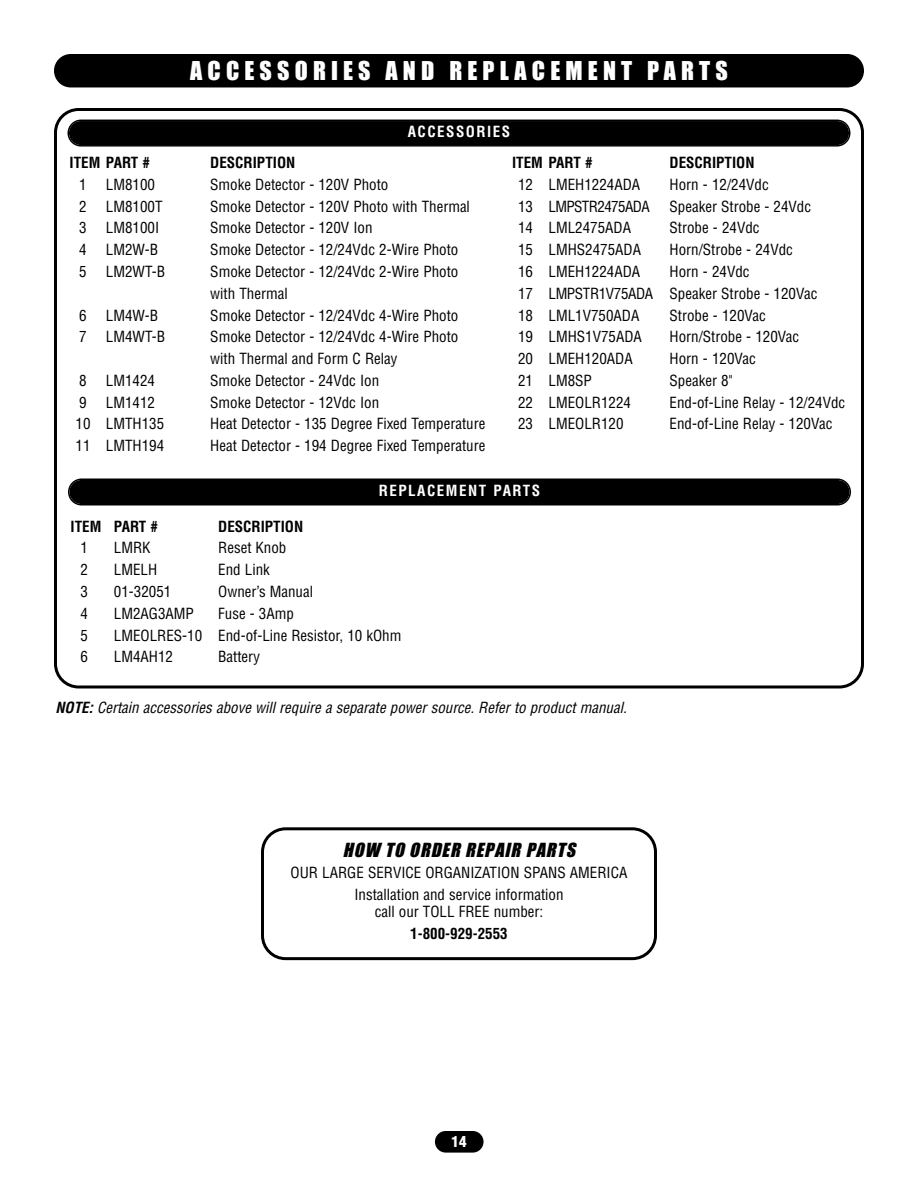
<style>
.page{position:relative;width:918px;height:1188px;background:#fff}
.page>*{position:absolute;margin:0;border:0;box-sizing:border-box;transform-origin:0 0}
.t1{font:24px "Impact";letter-spacing:.215em;color:#fff}
.t2{font:italic 18px "Impact";letter-spacing:.055em;color:#000}
.t3{font:condensed 15px/21.8px "Helvetica";color:#000}
.t4{font:italic condensed 15px "Helvetica";color:#000}
.t5{font:700 condensed 15px "Helvetica";color:#000}
.t6{font:700 condensed 15px "Helvetica";letter-spacing:.1em;color:#fff}
.t7{font:condensed 15px "Helvetica";letter-spacing:-.04em;color:#000}
.t8{font:900 condensed 15px "Helvetica";color:#fff}
.s1{font-weight:700}
</style>
<div class="page">
<svg style="left:54px;top:108px;width:810px;height:580px"></svg>
<svg style="left:68px;top:120px;width:782px;height:27px;background:#060606"></svg>
<div style="left:435px;top:1131px;width:49px;height:22px;background:#000;border-radius:11px"></div>
<div style="left:54px;top:54px;width:810px;height:33px;background:#000;border-radius:17px"></div>
<svg style="left:261px;top:827px;width:396px;height:133px"></svg>
<svg style="left:68px;top:478px;width:783px;height:28px;background:#0b0b0b"></svg>
<h1 class="t1" style="left:190px;top:63px;width:539px">ACCESSORIES AND REPLACEMENT PARTS</h1>
<p class="t6" style="left:408px;top:126px;width:104px">ACCESSORIES</p>
<p class="t5" style="left:70px;top:157px;width:82px">ITEM PART #</p>
<p class="t5" style="left:210px;top:157px;width:87px">DESCRIPTION</p>
<p class="t3" style="left:79px;top:175px;width:9px">1</p>
<p class="t3" style="left:106px;top:175px;width:51px">LM8100</p>
<p class="t3" style="left:210px;top:175px;width:180px">Smoke Detector - 120V Photo</p>
<p class="t3" style="left:79px;top:196px;width:9px">2</p>
<p class="t3" style="left:106px;top:196px;width:58px">LM8100T</p>
<p class="t3" style="left:210px;top:196px;width:261px">Smoke Detector - 120V Photo with Thermal</p>
<p class="t3" style="left:79px;top:218px;width:9px">3</p>
<p class="t3" style="left:106px;top:218px;width:55px">LM8100I</p>
<p class="t3" style="left:210px;top:218px;width:164px">Smoke Detector - 120V Ion</p>
<p class="t3" style="left:79px;top:240px;width:9px">4</p>
<p class="t3" style="left:106px;top:240px;width:54px">LM2W-B</p>
<p class="t3" style="left:210px;top:240px;width:250px">Smoke Detector - 12/24Vdc 2-Wire Photo</p>
<p class="t3" style="left:79px;top:262px;width:9px">5</p>
<p class="t3" style="left:106px;top:262px;width:61px">LM2WT-B</p>
<p class="t3" style="left:210px;top:262px;width:250px">Smoke Detector - 12/24Vdc 2-Wire Photo with Thermal</p>
<p class="t3" style="left:79px;top:305px;width:9px">6</p>
<p class="t3" style="left:106px;top:305px;width:54px">LM4W-B</p>
<p class="t3" style="left:210px;top:305px;width:250px">Smoke Detector - 12/24Vdc 4-Wire Photo</p>
<p class="t3" style="left:79px;top:327px;width:9px">7</p>
<p class="t3" style="left:106px;top:327px;width:61px">LM4WT-B</p>
<p class="t3" style="left:210px;top:327px;width:250px">Smoke Detector - 12/24Vdc 4-Wire Photo with Thermal and Form C Relay</p>
<p class="t3" style="left:79px;top:371px;width:9px">8</p>
<p class="t3" style="left:106px;top:371px;width:51px">LM1424</p>
<p class="t3" style="left:210px;top:371px;width:170px">Smoke Detector - 24Vdc Ion</p>
<p class="t3" style="left:79px;top:393px;width:9px">9</p>
<p class="t3" style="left:106px;top:393px;width:51px">LM1412</p>
<p class="t3" style="left:210px;top:393px;width:170px">Smoke Detector - 12Vdc Ion</p>
<p class="t3" style="left:76px;top:414px;width:90px">10 LMTH135</p>
<p class="t3" style="left:210px;top:414px;width:277px">Heat Detector - 135 Degree Fixed Temperature</p>
<p class="t3" style="left:76px;top:436px;width:90px">11 LMTH194</p>
<p class="t3" style="left:210px;top:436px;width:277px">Heat Detector - 194 Degree Fixed Temperature</p>
<p class="t5" style="left:512px;top:157px;width:82px">ITEM PART #</p>
<p class="t5" style="left:670px;top:157px;width:87px">DESCRIPTION</p>
<p class="t3" style="left:518px;top:175px;width:124px">12 LMEH1224ADA</p>
<p class="t3" style="left:670px;top:175px;width:101px">Horn - 12/24Vdc</p>
<p class="t7" style="left:518px;top:200px;width:133px">13 LMPSTR2475ADA</p>
<p class="t3" style="left:670px;top:196px;width:143px">Speaker Strobe - 24Vdc</p>
<p class="t3" style="left:518px;top:218px;width:114px">14 LML2475ADA</p>
<p class="t3" style="left:670px;top:218px;width:91px">Strobe - 24Vdc</p>
<p class="t3" style="left:518px;top:240px;width:124px">15 LMHS2475ADA</p>
<p class="t3" style="left:670px;top:240px;width:125px">Horn/Strobe - 24Vdc</p>
<p class="t3" style="left:518px;top:262px;width:124px">16 LMEH1224ADA</p>
<p class="t3" style="left:518px;top:262px;width:301px;text-indent:151px">Horn - 24Vdc<br>17 LMPSTR1V75ADA Speaker Strobe - 120Vac<br>18 LML1V750ADA</p>
<p class="t3" style="left:670px;top:305px;width:98px">Strobe - 120Vac</p>
<p class="t3" style="left:518px;top:327px;width:125px">19 LMHS1V75ADA</p>
<p class="t3" style="left:670px;top:327px;width:131px">Horn/Strobe - 120Vac</p>
<p class="t3" style="left:518px;top:349px;width:116px">20 LMEH120ADA</p>
<p class="t3" style="left:670px;top:349px;width:88px">Horn - 120Vac</p>
<p class="t3" style="left:518px;top:371px;width:75px">21 LM8SP</p>
<p class="t3" style="left:670px;top:371px;width:64px">Speaker 8"</p>
<p class="t3" style="left:518px;top:393px;width:114px">22 LMEOLR1224</p>
<p class="t3" style="left:670px;top:393px;width:177px">End-of-Line Relay - 12/24Vdc</p>
<p class="t3" style="left:518px;top:414px;width:107px">23 LMEOLR120</p>
<p class="t3" style="left:670px;top:414px;width:164px">End-of-Line Relay - 120Vac</p>
<p class="t6" style="left:379px;top:484px;width:163px">REPLACEMENT PARTS</p>
<p class="t5" style="left:71px;top:520px;width:89px">ITEM PART #</p>
<p class="t5" style="left:218px;top:520px;width:87px">DESCRIPTION</p>
<p class="t3" style="left:80px;top:538px;width:9px">1</p>
<p class="t3" style="left:114px;top:538px;width:38px">LMRK</p>
<p class="t3" style="left:218px;top:538px;width:70px">Reset Knob</p>
<p class="t3" style="left:80px;top:560px;width:9px">2</p>
<p class="t3" style="left:114px;top:560px;width:45px">LMELH</p>
<p class="t3" style="left:218px;top:560px;width:53px">End Link</p>
<p class="t3" style="left:80px;top:582px;width:9px">3</p>
<p class="t3" style="left:114px;top:582px;width:59px">01-32051</p>
<p class="t3" style="left:218px;top:582px;width:96px">Owner’s Manual</p>
<p class="t3" style="left:80px;top:604px;width:9px">4</p>
<p class="t3" style="left:114px;top:604px;width:82px">LM2AG3AMP</p>
<p class="t3" style="left:218px;top:604px;width:77px">Fuse - 3Amp</p>
<p class="t3" style="left:80px;top:625px;width:9px">5</p>
<p class="t3" style="left:114px;top:625px;width:289px">LMEOLRES-10 End-of-Line Resistor, 10 kOhm</p>
<p class="t3" style="left:80px;top:647px;width:9px">6</p>
<p class="t3" style="left:114px;top:647px;width:61px">LM4AH12</p>
<p class="t3" style="left:218px;top:647px;width:43px">Battery</p>
<p class="t4" style="left:56px;top:701px;width:573px"><span class="s1">NOTE:</span> Certain accessories above will require a separate power source. Refer to product manual.</p>
<p class="t2" style="left:343px;top:844px;width:234px">HOW TO ORDER REPAIR PARTS</p>
<p class="t3" style="left:291px;top:863px;width:338px;text-align:center">OUR LARGE SERVICE ORGANIZATION SPANS AMERICA<br>Installation and service information</p>
<p class="t3" style="left:375px;top:902px;width:170px">call our TOLL FREE number:</p>
<p class="t5" style="left:410px;top:928px;width:99px">1-800-929-2553</p>
<p class="t8" style="left:452px;top:1136px;width:16px">14</p>
</div>
